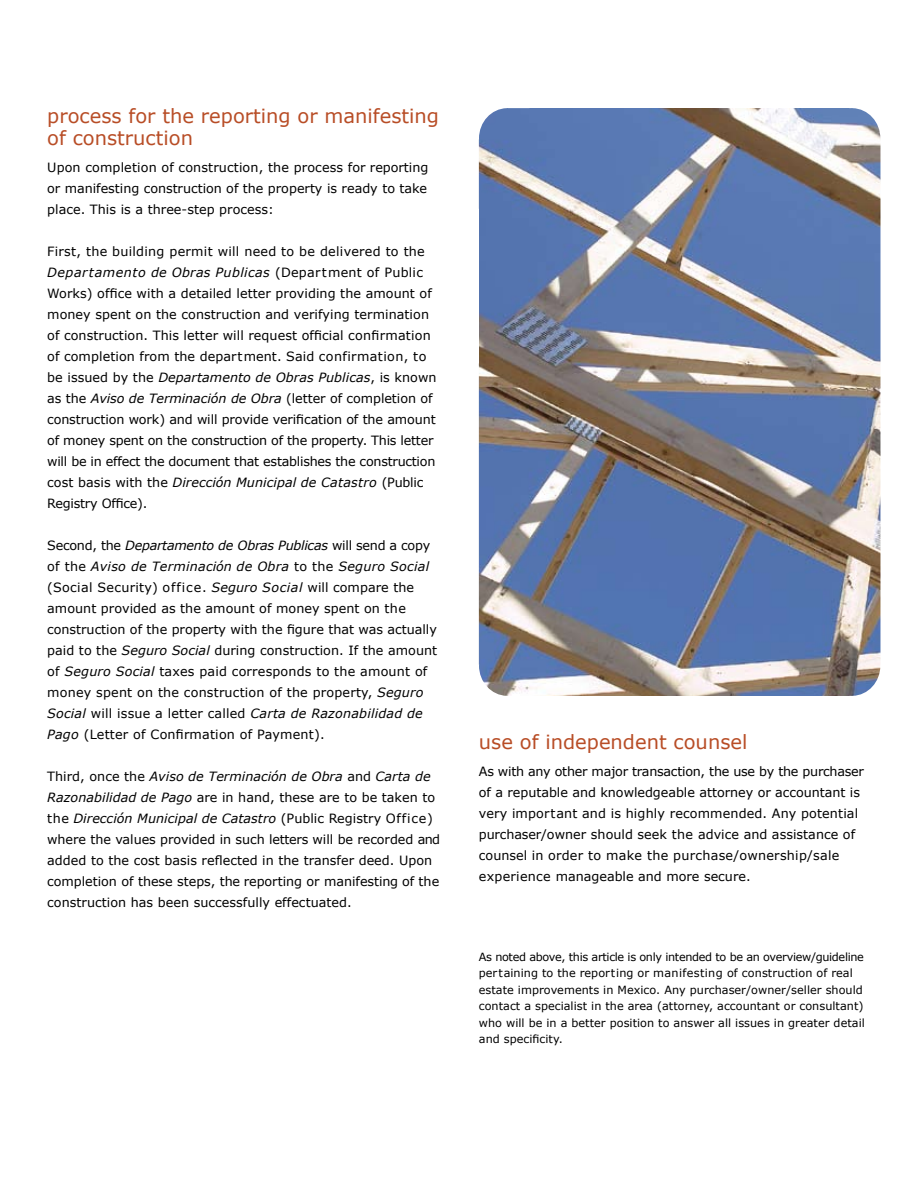
<style>
.page{position:relative;width:918px;height:1188px;background:#fff}
.page>*{position:absolute;margin:0;border:0;box-sizing:border-box;transform-origin:0 0}
.t1{font:19.5px/22.5px "Verdana";color:#b84d26}
.t2{font:12.75px/21px "Verdana";letter-spacing:.005em;color:#000}
.t3{font:11.25px/16.5px "Verdana";letter-spacing:.005em;color:#000}
.s1{font-style:italic}
</style>
<div class="page">
<img style="left:479px;top:108px;width:401px;height:588px">
<h1 class="t1" style="left:47px;top:104px;width:393px">process for the reporting or manifesting of construction</h1>
<p class="t2" style="left:47px;top:157px;width:383px;text-align:justify">Upon completion of construction, the process for reporting or manifesting construction of the property is ready to take place. This is a three-step process:</p>
<p class="t2" style="left:47px;top:241px;width:391px">First, the building permit will need to be delivered to the <span class="s1">Departamento de Obras Publicas</span> (Department of Public Works) office with a detailed letter providing the amount of money spent on the construction and verifying termination of construction. This letter will request official confirmation of completion from the department. Said confirmation, to be issued by the <span class="s1">Departamento de Obras Publicas</span>, is known as the <span class="s1">Aviso de Terminación de Obra</span> (letter of completion of construction work) and will provide verification of the amount of money spent on the construction of the property. This letter will be in effect the document that establishes the construction cost basis with the <span class="s1">Dirección Municipal de Catastro</span> (Public Registry Office).</p>
<p class="t2" style="left:47px;top:535px;width:392px">Second, the <span class="s1">Departamento de Obras Publicas</span> will send a copy of the <span class="s1">Aviso de Terminación de Obra</span> to the <span class="s1">Seguro Social </span>(Social Security) office. <span class="s1">Seguro Social</span> will compare the amount provided as the amount of money spent on the construction of the property with the figure that was actually paid to the <span class="s1">Seguro Social</span> during construction. If the amount of <span class="s1">Seguro Social</span> taxes paid corresponds to the amount of money spent on the construction of the property, <span class="s1">Seguro Social</span> will issue a letter called <span class="s1">Carta de Razonabilidad de Pago</span> (Letter of Confirmation of Payment).</p>
<p class="t2" style="left:47px;top:766px;width:394px">Third, once the <span class="s1">Aviso de Terminación de Obra</span> and <span class="s1">Carta de Razonabilidad de Pago</span> are in hand, these are to be taken to the <span class="s1">Dirección Municipal de Catastro</span> (Public Registry Office) where the values provided in such letters will be recorded and added to the cost basis reflected in the transfer deed. Upon completion of these steps, the reporting or manifesting of the construction has been successfully effectuated.</p>
<h1 class="t1" style="left:479px;top:730px;width:270px">use of independent counsel</h1>
<p class="t2" style="left:479px;top:761px;width:387px">As with any other major transaction, the use by the purchaser of a reputable and knowledgeable attorney or accountant is very important and is highly recommended. Any potential purchaser/owner should seek the advice and assistance of counsel in order to make the purchase/ownership/sale experience manageable and more secure.</p>
<p class="t3" style="left:479px;top:948px;width:387px">As noted above, this article is only intended to be an overview/guideline pertaining to the reporting or manifesting of construction of real estate improvements in Mexico. Any purchaser/owner/seller should contact a specialist in the area (attorney, accountant or consultant) who will be in a better position to answer all issues in greater detail and specificity.</p>
</div>
